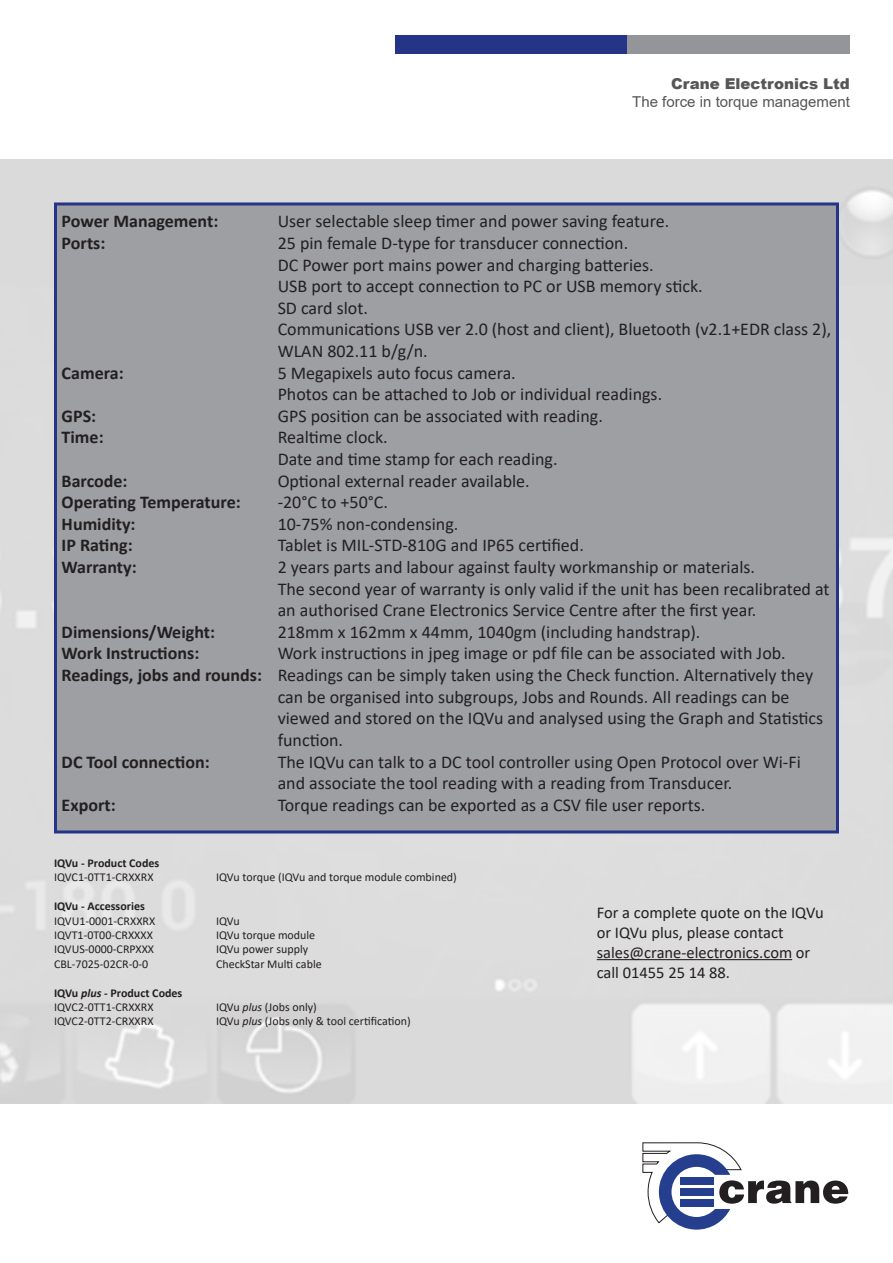
<style>
.page{position:relative;width:893px;height:1263px;background:#fff}
.page>*{position:absolute;margin:0;border:0;box-sizing:border-box;transform-origin:0 0}
.t1{font:18px/21.6px "Calibri";color:#231f20}
.t2{font:700 18px "Calibri";color:#231f20}
.t3{font:16.5px "Calibri";color:#231f20}
.t4{font:15px "Arial";color:#575656}
.t5{font:900 15px "Arial";color:#575656}
.t6{font:12px "Calibri";color:#231f20}
.t7{font:700 12px "Calibri";color:#231f20}
.s1{font-weight:700}
.s2{font-style:italic}
</style>
<div class="page">
<div style="left:395px;top:36px;width:232px;height:18px;background:#243587"></div>
<div style="left:627px;top:36px;width:223px;height:18px;background:#939598"></div>
<div style="left:54px;top:202px;width:785px;height:631px;background:#9d9fa2;border:3px solid #243587"></div>
<hr style="left:597px;top:959px;width:195px;height:1px;background:#231f20">
<svg style="left:642px;top:1142px;width:206px;height:87px"></svg>
<p class="t5" style="left:671px;top:72px;width:180px">Crane Electronics Ltd</p>
<p class="t4" style="left:632px;top:91px;width:219px">The force in torque management</p>
<p class="t2" style="left:62px;top:209px;width:158px">Power Management:</p>
<p class="t1" style="left:278px;top:210px;width:393px">User selectable sleep timer and power saving feature.</p>
<p class="t2" style="left:62px;top:230px;width:45px">Ports:</p>
<p class="t1" style="left:278px;top:232px;width:352px">25 pin female D-type for transducer connection.</p>
<p class="t1" style="left:278px;top:253px;width:555px">DC Power port mains power and charging batteries.<br>USB port to accept connection to PC or USB memory stick.<br>SD card slot.<br>Communications USB ver 2.0 (host and client), Bluetooth (v2.1+EDR class 2), WLAN 802.11 b/g/n.</p>
<p class="t2" style="left:62px;top:360px;width:63px">Camera:</p>
<p class="t1" style="left:278px;top:361px;width:386px">5 Megapixels auto focus camera.<br>Photos can be attached to Job or individual readings.</p>
<p class="t2" style="left:62px;top:403px;width:36px">GPS:</p>
<p class="t1" style="left:278px;top:405px;width:327px">GPS position can be associated with reading.</p>
<p class="t2" style="left:62px;top:425px;width:43px">Time:</p>
<p class="t1" style="left:278px;top:426px;width:112px">Realtime clock.</p>
<p class="t1" style="left:278px;top:448px;width:281px">Date and time stamp for each reading.</p>
<p class="t2" style="left:62px;top:468px;width:67px">Barcode:</p>
<p class="t1" style="left:278px;top:469px;width:254px">Optional external reader available.</p>
<p class="t2" style="left:62px;top:490px;width:181px">Operating Temperature:</p>
<p class="t1" style="left:278px;top:491px;width:112px">-20°C to +50°C.</p>
<p class="t2" style="left:62px;top:511px;width:75px">Humidity:</p>
<p class="t1" style="left:278px;top:513px;width:182px">10-75% non-condensing.</p>
<p class="t2" style="left:62px;top:533px;width:72px">IP Rating:</p>
<p class="t1" style="left:278px;top:534px;width:308px">Tablet is MIL-STD-810G and IP65 certified.</p>
<p class="t2" style="left:62px;top:554px;width:77px">Warranty:</p>
<p class="t1" style="left:278px;top:556px;width:553px">2 years parts and labour against faulty workmanship or materials.<br>The second year of warranty is only valid if the unit has been recalibrated at an authorised Crane Electronics Service Centre after the first year.</p>
<p class="t2" style="left:62px;top:619px;width:155px">Dimensions/Weight:</p>
<p class="t1" style="left:278px;top:621px;width:424px">218mm x 162mm x 44mm, 1040gm (including handstrap).</p>
<p class="t2" style="left:62px;top:641px;width:139px">Work Instructions:</p>
<p class="t1" style="left:278px;top:642px;width:510px">Work instructions in jpeg image or pdf file can be associated with Job.</p>
<p class="t1" style="left:62px;top:664px;width:753px"><span class="s1">Readings, jobs and rounds:</span> Readings can be simply taken using the Check function. Alternatively they</p>
<p class="t1" style="left:278px;top:685px;width:513px">can be organised into subgroups, Jobs and Rounds. All readings can be</p>
<p class="t1" style="left:278px;top:707px;width:547px">viewed and stored on the IQVu and analysed using the Graph and Statistics function.</p>
<p class="t2" style="left:62px;top:749px;width:150px">DC Tool connection:</p>
<p class="t1" style="left:278px;top:750px;width:525px">The IQVu can talk to a DC tool controller using Open Protocol over Wi-Fi and associate the tool reading with a reading from Transducer.</p>
<p class="t2" style="left:62px;top:792px;width:55px">Export:</p>
<p class="t1" style="left:278px;top:793px;width:429px">Torque readings can be exported as a CSV file user reports.</p>
<p class="t7" style="left:54px;top:854px;width:107px">IQVu - Product Codes</p>
<p class="t6" style="left:54px;top:869px;width:101px">IQVC1-0TT1-CRXXRX</p>
<p class="t6" style="left:216px;top:869px;width:242px">IQVu torque (IQVu and torque module combined)</p>
<p class="t7" style="left:54px;top:898px;width:92px">IQVu - Accessories</p>
<p class="t6" style="left:54px;top:912px;width:103px">IQVU1-0001-CRXXRX</p>
<p class="t6" style="left:216px;top:912px;width:25px">IQVu</p>
<p class="t6" style="left:54px;top:927px;width:100px">IQVT1-0T00-CRXXXX</p>
<p class="t6" style="left:216px;top:927px;width:101px">IQVu torque module</p>
<p class="t6" style="left:54px;top:941px;width:102px">IQVUS-0000-CRPXXX</p>
<p class="t6" style="left:216px;top:941px;width:94px">IQVu power supply</p>
<p class="t6" style="left:54px;top:955px;width:96px">CBL-7025-02CR-0-0</p>
<p class="t6" style="left:216px;top:955px;width:107px">CheckStar Multi cable</p>
<p class="t7" style="left:54px;top:984px;width:130px">IQVu <span class="s2">plus</span> - Product Codes</p>
<p class="t6" style="left:54px;top:999px;width:101px">IQVC2-0TT1-CRXXRX</p>
<p class="t6" style="left:216px;top:999px;width:102px">IQVu <span class="s2">plus</span> (Jobs only)</p>
<p class="t6" style="left:54px;top:1013px;width:101px">IQVC2-0TT2-CRXXRX</p>
<p class="t6" style="left:216px;top:1013px;width:196px">IQVu <span class="s2">plus</span> (Jobs only &amp; tool certification)</p>
<p class="t3" style="left:597px;top:901px;width:229px">For a complete quote on the IQVu</p>
<p class="t3" style="left:597px;top:921px;width:188px">or IQVu plus, please contact</p>
<p class="t3" style="left:597px;top:941px;width:215px">sales@crane-electronics.com or</p>
<p class="t3" style="left:597px;top:961px;width:135px">call 01455 25 14 88.</p>
</div>
